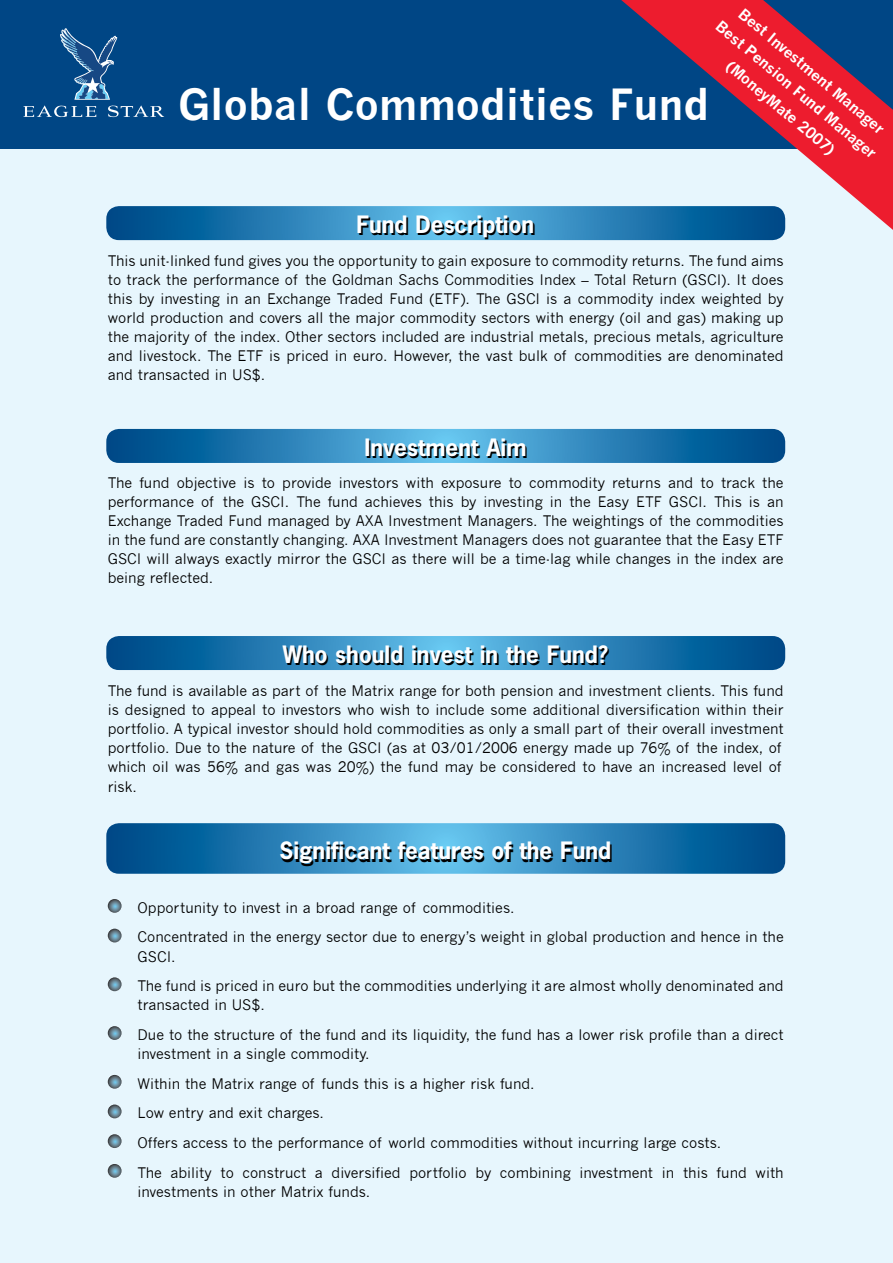
<style>
.page{position:relative;width:893px;height:1263px;background:#fff}
.page>*{position:absolute;margin:0;border:0;box-sizing:border-box;transform-origin:0 0}
.t1{font:700 42px "News Gothic";color:#fff}
.t2{font:700 22.5px "News Gothic";color:#000}
.t3{font:700 15px/24px "News Gothic";color:#fff;text-align:center}
.t4{font:14.25px/19px "News Gothic";color:#000}
</style>
<div class="page">
<div style="left:0;top:1px;width:893px;height:1262px;background:#e7f6fd"></div>
<div style="left:0;top:0;width:893px;height:149px;background:#004685"></div>
<svg style="left:106px;top:206px;width:679px;height:34px;background:#3289bd"></svg>
<svg style="left:106px;top:429px;width:679px;height:34px;background:#2b82b8"></svg>
<svg style="left:106px;top:636px;width:679px;height:34px;background:#2b82b8"></svg>
<svg style="left:23px;top:28px;width:141px;height:90px"></svg>
<svg style="left:108px;top:899px;width:14px;height:14px"></svg>
<svg style="left:108px;top:929px;width:14px;height:13px"></svg>
<svg style="left:108px;top:977px;width:14px;height:14px"></svg>
<svg style="left:108px;top:1026px;width:14px;height:14px"></svg>
<svg style="left:108px;top:1075px;width:14px;height:14px"></svg>
<svg style="left:108px;top:1104px;width:14px;height:14px"></svg>
<svg style="left:108px;top:1134px;width:14px;height:14px"></svg>
<svg style="left:108px;top:1164px;width:14px;height:14px"></svg>
<svg style="left:106px;top:823px;width:679px;height:51px;background:#2c83b8"></svg>
<svg style="left:621px;top:0;width:272px;height:230px"></svg>
<h1 class="t1" style="left:178px;top:79px;width:532px">Global Commodities Fund</h1>
<p class="t3" style="left:741px;top:-4px;width:206px;rotate:40deg">Best Investment Manager<br>Best Pension Fund Manager (MoneyMate 2007)</p>
<h2 class="t2" style="left:358px;top:212px;width:179px">Fund Description</h2>
<p class="t4" style="left:108px;top:251px;width:677px;text-align:justify">This unit-linked fund gives you the opportunity to gain exposure to commodity returns. The fund aims to track the performance of the Goldman Sachs Commodities Index – Total Return (GSCI). It does this by investing in an Exchange Traded Fund (ETF). The GSCI is a commodity index weighted by world production and covers all the major commodity sectors with energy (oil and gas) making up the majority of the index. Other sectors included are industrial metals, precious metals, agriculture and livestock. The ETF is priced in euro. However, the vast bulk of commodities are denominated and transacted in US$.</p>
<h2 class="t2" style="left:366px;top:435px;width:164px">Investment Aim</h2>
<p class="t4" style="left:108px;top:473px;width:677px;text-align:justify">The fund objective is to provide investors with exposure to commodity returns and to track the performance of the GSCI. The fund achieves this by investing in the Easy ETF GSCI. This is an Exchange Traded Fund managed by AXA Investment Managers. The weightings of the commodities in the fund are constantly changing. AXA Investment Managers does not guarantee that the Easy ETF GSCI will always exactly mirror the GSCI as there will be a time-lag while changes in the index are being reflected.</p>
<h2 class="t2" style="left:284px;top:642px;width:327px">Who should invest in the Fund?</h2>
<p class="t4" style="left:108px;top:682px;width:677px">The fund is available as part of the Matrix range for both pension and investment clients. This fund is designed to appeal to investors who wish to include some additional diversification within their portfolio. A typical investor should hold commodities as only a small part of their overall investment portfolio. Due to the nature of the GSCI (as at 03/01/2006 energy made up 76% of the index, of which oil was 56% and gas was 20%) the fund may be considered to have an increased level of risk.</p>
<h2 class="t2" style="left:281px;top:838px;width:333px">Significant features of the Fund</h2>
<p class="t4" style="left:138px;top:893px;width:648px;line-height:29.7px">Opportunity to invest in a broad range of commodities.<br>Concentrated in the energy sector due to energy’s weight in global production and hence in the</p>
<p class="t4" style="left:138px;top:941px;width:648px;line-height:29.7px">GSCI.<br>The fund is priced in euro but the commodities underlying it are almost wholly denominated and</p>
<p class="t4" style="left:138px;top:990px;width:648px;line-height:29.7px">transacted in US$.<br>Due to the structure of the fund and its liquidity, the fund has a lower risk profile than a direct</p>
<p class="t4" style="left:138px;top:1039px;width:648px;line-height:29.7px">investment in a single commodity.<br>Within the Matrix range of funds this is a higher risk fund.<br>Low entry and exit charges.<br>Offers access to the performance of world commodities without incurring large costs.<br>The ability to construct a diversified portfolio by combining investment in this fund with</p>
<p class="t4" style="left:138px;top:1182px;width:234px">investments in other Matrix funds.</p>
</div>
